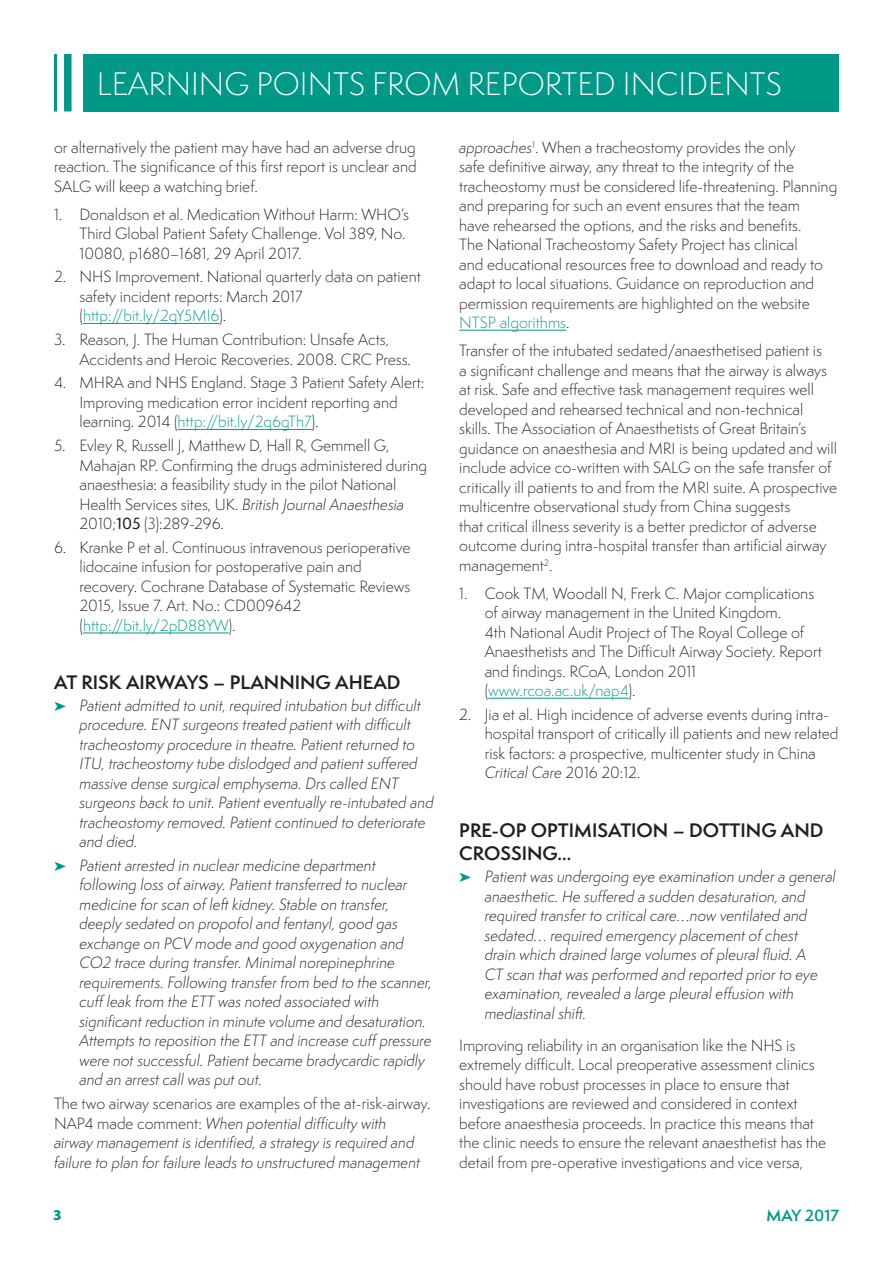
<style>
.page{position:relative;width:893px;height:1263px;background:#fff}
.page>*{position:absolute;margin:0;border:0;box-sizing:border-box;transform-origin:0 0}
.t1{font:300 30px "Semplicita Pro";color:#fff}
.t2{font:600 18px/24px "Semplicita Pro";color:#231f20}
.t3{font:300 15px/19.5px "Semplicita Pro";color:#231f20}
.t4{font:italic 300 15px/19.5px "Semplicita Pro";color:#231f20}
.t5{font:600 15px "Semplicita Pro";color:#098}
.t6{font:900 15px "Myriad Pro";color:#098}
.s1{color:#098}
.s2{font-style:italic}
.s3{font-weight:500}
.s4{font-style:normal}
</style>
<div class="page">
<div style="left:84px;top:54px;width:755px;height:57px;background:#098"></div>
<hr style="left:54px;top:54px;width:3px;height:57px;background:#098">
<div style="left:64px;top:54px;width:8px;height:57px;background:#098"></div>
<hr style="left:83px;top:323px;width:136px;height:1px;background:#098">
<hr style="left:178px;top:429px;width:134px;height:1px;background:#098">
<hr style="left:83px;top:633px;width:146px;height:1px;background:#098">
<hr style="left:459px;top:330px;width:107px;height:1px;background:#098">
<hr style="left:488px;top:698px;width:141px;height:1px;background:#098">
<h1 class="t1" style="left:97px;top:64px;width:687px">LEARNING POINTS FROM REPORTED INCIDENTS</h1>
<p class="t3" style="left:54px;top:137px;width:364px;text-align:justify">or alternatively the patient may have had an adverse drug reaction. The significance of this first report is unclear and SALG will keep a watching brief.</p>
<p class="t3" style="left:80px;top:204px;width:331px;text-indent:-26px">1. Donaldson et al. Medication Without Harm: WHO’s<br>Third Global Patient Safety Challenge. Vol 389, No.<br>10080, p1680–1681, 29 April 2017.</p>
<p class="t3" style="left:80px;top:267px;width:343px;text-indent:-26px">2. NHS Improvement. National quarterly data on patient safety incident reports: March 2017 (<span class="s1">http://bit.ly/2qY5MI6</span>).</p>
<p class="t3" style="left:80px;top:330px;width:333px;text-indent:-26px">3. Reason, J. The Human Contribution: Unsafe Acts,<br>Accidents and Heroic Recoveries. 2008. CRC Press.</p>
<p class="t3" style="left:80px;top:373px;width:346px;text-indent:-26px">4. MHRA and NHS England. Stage 3 Patient Safety Alert:<br>Improving medication error incident reporting and learning. 2014 (<span class="s1">http://bit.ly/2q6gTh7</span>).</p>
<p class="t3" style="left:80px;top:436px;width:349px;text-indent:-26px">5. Evley R, Russell J, Matthew D, Hall R, Gemmell G, Mahajan RP. Confirming the drugs administered during anaesthesia: a feasibility study in the pilot National Health Services sites, UK. <span class="s2">British Journal Anaesthesia </span>2010;<span class="s3">105</span> (3):289-296.</p>
<p class="t3" style="left:80px;top:537px;width:332px;text-indent:-26px">6. Kranke P et al. Continuous intravenous perioperative lidocaine infusion for postoperative pain and recovery. Cochrane Database of Systematic Reviews 2015, Issue 7. Art. No.: CD009642 (<span class="s1">http://bit.ly/2pD88YW</span>).</p>
<p class="t2" style="left:54px;top:670px;width:348px">AT RISK AIRWAYS – PLANNING AHEAD</p>
<p class="t4" style="left:80px;top:695px;width:356px;text-indent:-26px"><span class="s1">➤</span> Patient admitted to unit, required intubation but difficult procedure. ENT surgeons treated patient with difficult tracheostomy procedure in theatre. Patient returned to ITU, tracheostomy tube dislodged and patient suffered massive dense surgical emphysema. Drs called ENT surgeons back to unit. Patient eventually re-intubated and tracheostomy removed. Patient continued to deteriorate and died.</p>
<p class="t4" style="left:80px;top:855px;width:354px;text-indent:-26px"><span class="s1">➤</span> Patient arrested in nuclear medicine department following loss of airway. Patient transferred to nuclear medicine for scan of left kidney. Stable on transfer, deeply sedated on propofol and fentanyl, good gas exchange on PCV mode and good oxygenation and CO2 trace during transfer. Minimal norepinephrine requirements. Following transfer from bed to the scanner, cuff leak from the ETT was noted associated with significant reduction in minute volume and desaturation.<br>Attempts to reposition the ETT and increase cuff pressure were not successful. Patient became bradycardic rapidly and an arrest call was put out.</p>
<p class="t4" style="left:54px;top:1094px;width:378px"><span class="s4">The two airway scenarios are examples of the at-risk-airway.<br>NAP4 made comment:</span> When potential difficulty with<br>airway management is identified, a strategy is required and failure to plan for failure leads to unstructured management</p>
<p class="t3" style="left:459px;top:137px;width:379px"><span class="s2">approaches</span><sup>1</sup>. When a tracheostomy provides the only<br>safe definitive airway, any threat to the integrity of the tracheostomy must be considered life-threatening. Planning and preparing for such an event ensures that the team<br>have rehearsed the options, and the risks and benefits.<br>The National Tracheostomy Safety Project has clinical<br>and educational resources free to download and ready to adapt to local situations. Guidance on reproduction and permission requirements are highlighted on the website <span class="s1">NTSP algorithms</span>.</p>
<p class="t3" style="left:459px;top:341px;width:379px">Transfer of the intubated sedated/anaesthetised patient is<br>a significant challenge and means that the airway is always at risk. Safe and effective task management requires well developed and rehearsed technical and non-technical skills. The Association of Anaesthetists of Great Britain’s guidance on anaesthesia and MRI is being updated and will include advice co-written with SALG on the safe transfer of critically ill patients to and from the MRI suite. A prospective multicentre observational study from China suggests<br>that critical illness severity is a better predictor of adverse outcome during intra-hospital transfer than artificial airway management<sup>2</sup>.</p>
<p class="t3" style="left:485px;top:583px;width:339px;text-indent:-26px">1. Cook TM, Woodall N, Frerk C. Major complications of airway management in the United Kingdom.<br>4th National Audit Project of The Royal College of Anaesthetists and The Difficult Airway Society. Report and findings. RCoA, London 2011 (<span class="s1">www.rcoa.ac.uk/nap4</span>).</p>
<p class="t3" style="left:485px;top:705px;width:355px;text-indent:-26px">2. Jia et al. High incidence of adverse events during intra&shy;hospital transport of critically ill patients and new related risk factors: a prospective, multicenter study in China <span class="s2">Critical Care</span> 2016 20:12.</p>
<p class="t2" style="left:459px;top:817px;width:366px">PRE-OP OPTIMISATION – DOTTING AND<br>CROSSING...</p>
<p class="t4" style="left:485px;top:867px;width:353px;text-indent:-26px"><span class="s1">➤</span> Patient was undergoing eye examination under a general anaesthetic. He suffered a sudden desaturation, and required transfer to critical care…now ventilated and sedated… required emergency placement of chest<br>drain which drained large volumes of pleural fluid. A<br>CT scan that was performed and reported prior to eye examination, revealed a large pleural effusion with mediastinal shift.</p>
<p class="t3" style="left:459px;top:1035px;width:368px">Improving reliability in an organisation like the NHS is extremely difficult. Local preoperative assessment clinics should have robust processes in place to ensure that investigations are reviewed and considered in context before anaesthesia proceeds. In practice this means that the clinic needs to ensure the relevant anaesthetist has the detail from pre-operative investigations and vice versa,</p>
<p class="t6" style="left:53px;top:1205px;width:10px">3</p>
<p class="t5" style="left:766px;top:1205px;width:74px">MAY 2017</p>
</div>
